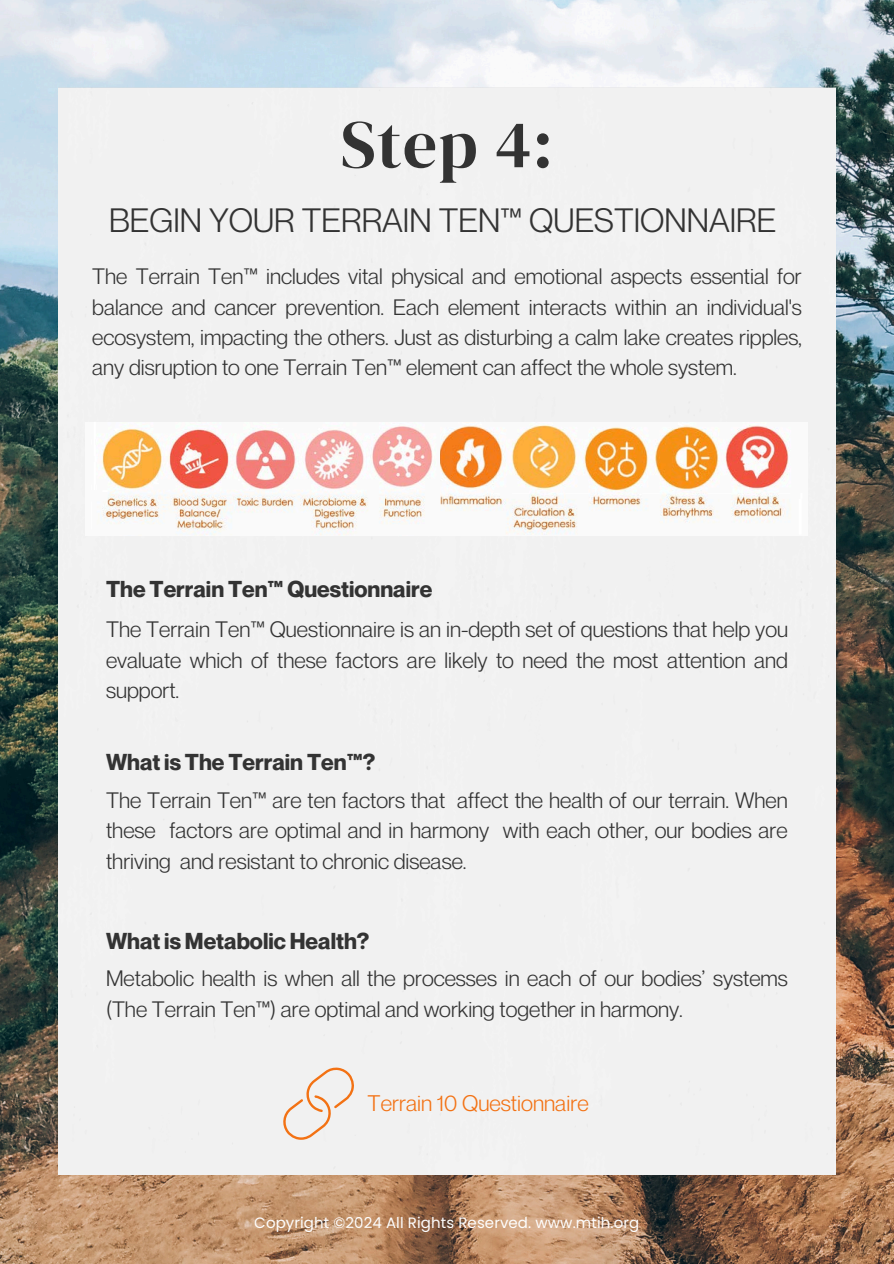
<style>
.page{position:relative;width:894px;height:1264px;background:#fff}
.page>*{position:absolute;margin:0;border:0;box-sizing:border-box;transform-origin:0 0}
.t1{font:67.5px "DM Serif Display";color:#333}
.t2{font:33px "Neue Montreal";color:#333}
.t3{font:700 22.5px "Neue Montreal";color:#333}
.t4{font:22.05px "Neue Montreal";color:#f37214}
.t5{font:21.75px/30.3px "Neue Montreal";color:#333;text-align:justify}
.t6{font:15px "Poppins";letter-spacing:.005em;color:#fefefe}
</style>
<div class="page">
<img style="left:0;top:0;width:893px;height:1263px">
<div style="left:58px;top:88px;width:776px;height:1085px;background:#f1f1f1"></div>
<svg style="left:281px;top:1067px;width:73px;height:72px"></svg>
<img style="left:86px;top:422px;width:721px;height:113px">
<h1 class="t1" style="left:340px;top:97px;width:214px">Step 4:</h1>
<h2 class="t2" style="left:109px;top:200px;width:668px">BEGIN YOUR TERRAIN TEN™ QUESTIONNAIRE</h2>
<p class="t5" style="left:92px;top:261px;width:711px">The Terrain Ten™ includes vital physical and emotional aspects essential for balance and cancer prevention. Each element interacts within an individual's ecosystem, impacting the others. Just as disturbing a calm lake creates ripples, any disruption to one Terrain Ten™ element can affect the whole system.</p>
<h3 class="t3" style="left:106px;top:575px;width:327px">The Terrain Ten™ Questionnaire</h3>
<h4 class="t5" style="left:106px;top:614px;width:683px">The Terrain Ten™ Questionnaire is an in-depth set of questions that help you evaluate which of these factors are likely to need the most attention and support.</h4>
<h3 class="t3" style="left:106px;top:748px;width:271px">What is The Terrain Ten™?</h3>
<h4 class="t5" style="left:106px;top:784px;width:683px">The Terrain Ten™ are ten factors that affect the health of our terrain. When these factors are optimal and in harmony with each other, our bodies are thriving and resistant to chronic disease.</h4>
<h3 class="t3" style="left:106px;top:927px;width:265px">What is Metabolic Health?</h3>
<h4 class="t5" style="left:106px;top:963px;width:683px">Metabolic health is when all the processes in each of our bodies’ systems (The Terrain Ten™) are optimal and working together in harmony.</h4>
<p class="t4" style="left:367px;top:1089px;width:222px">Terrain 10 Questionnaire</p>
<p class="t6" style="left:254px;top:1212px;width:386px">Copyright ©️2024 All Rights Reserved. www.mtih.org</p>
</div>
